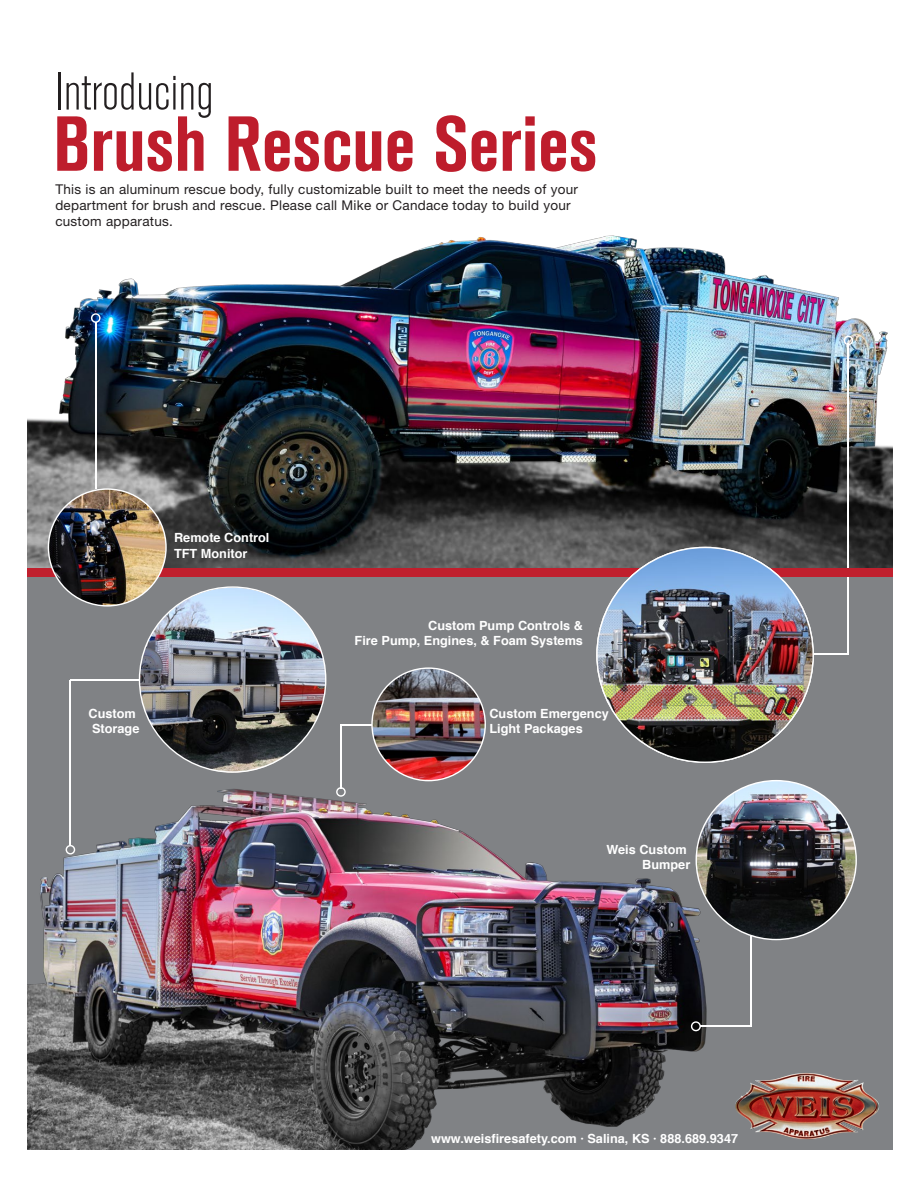
<style>
.page{position:relative;width:918px;height:1188px;background:#fff}
.page>*{position:absolute;margin:0;border:0;box-sizing:border-box;transform-origin:0 0}
.t1{font:700 condensed 77.1px "Akzidenz Grotesk BQ";color:#be1d2c}
.t2{font:300 condensed 52.65px "Akzidenz Grotesk BQ";color:#231f20}
.t3{font:300 14.1px/16.8px "Helvetica";color:#231f20}
.t4{font:13.5px/16.2px "Helvetica Neue";letter-spacing:.02em;color:#231f20}
.t5{font:700 12.6px/15.1px "Helvetica";color:#fff}
</style>
<div class="page">
<img style="left:27px;top:235px;width:865px;height:333px">
<div style="left:27px;top:577px;width:865px;height:573px;background:#808285"></div>
<hr style="left:847px;top:343px;width:1px;height:312px;background:#fff">
<div style="left:844px;top:336px;width:9px;height:9px;border:1px solid #fff;border-radius:50%"></div>
<img style="left:27px;top:730px;width:692px;height:420px">
<hr style="left:70px;top:680px;width:1px;height:166px;background:#fff">
<hr style="left:70px;top:680px;width:167px;height:1px;background:#fff">
<div style="left:66px;top:845px;width:9px;height:10px;border:1px solid #fff;border-radius:50%"></div>
<hr style="left:95px;top:322px;width:1px;height:167px;background:#fff">
<div style="left:91px;top:313px;width:10px;height:10px;border:1px solid #fff;border-radius:50%"></div>
<hr style="left:340px;top:725px;width:1px;height:63px;background:#fff">
<hr style="left:340px;top:724px;width:145px;height:1px;background:#fff">
<div style="left:336px;top:787px;width:10px;height:10px;border:1px solid #fff;border-radius:50%"></div>
<img style="left:372px;top:668px;width:113px;height:113px;border-radius:56px">
<hr style="left:700px;top:1025px;width:51px;height:2px;background:#fff">
<hr style="left:750px;top:853px;width:1px;height:173px;background:#fff">
<div style="left:691px;top:1021px;width:10px;height:10px;border:1px solid #fff;border-radius:50%"></div>
<img style="left:696px;top:781px;width:160px;height:159px">
<div style="left:27px;top:568px;width:865px;height:9px;background:#c01f2d"></div>
<img style="left:48px;top:489px;width:118px;height:117px;border-radius:59px">
<img style="left:735px;top:1073px;width:144px;height:66px">
<img style="left:140px;top:588px;width:186px;height:185px">
<hr style="left:682px;top:654px;width:166px;height:1px;background:#fff">
<img style="left:597px;top:547px;width:216px;height:215px">
<p class="t2" style="left:55px;top:63px;width:160px">Introducing</p>
<p class="t1" style="left:53px;top:100px;width:546px">Brush Rescue Series</p>
<p class="t3" style="left:55px;top:176px;width:525px">This is an aluminum rescue body, fully customizable built to meet the needs of your department for brush and rescue. Please call Mike or Jenn today to build your custom apparatus.</p>
<p class="t4" style="left:55px;top:182px;width:524px">This is an aluminum rescue body, fully customizable built to meet the needs of your department for brush and rescue. Please call Mike or Candace today to build your custom apparatus.</p>
<p class="t5" style="left:174px;top:531px;width:97px">Remote Control<br>TFT Monitor</p>
<p class="t5" style="left:355px;top:618px;width:230px;text-align:right">Custom Pump Controls &amp;<br>Fire Pump, Engines, &amp; Foam Systems</p>
<p class="t5" style="left:89px;top:706px;width:52px">Custom<br>Storage</p>
<p class="t5" style="left:489px;top:706px;width:121px">Custom Emergency<br>Light Packages</p>
<p class="t5" style="left:606px;top:842px;width:85px;text-align:right">Weis Custom<br>Bumper</p>
<p class="t5" style="left:431px;top:1131px;width:308px">www.weisfiresafety.com · Salina, KS · 888.689.9347</p>
</div>
